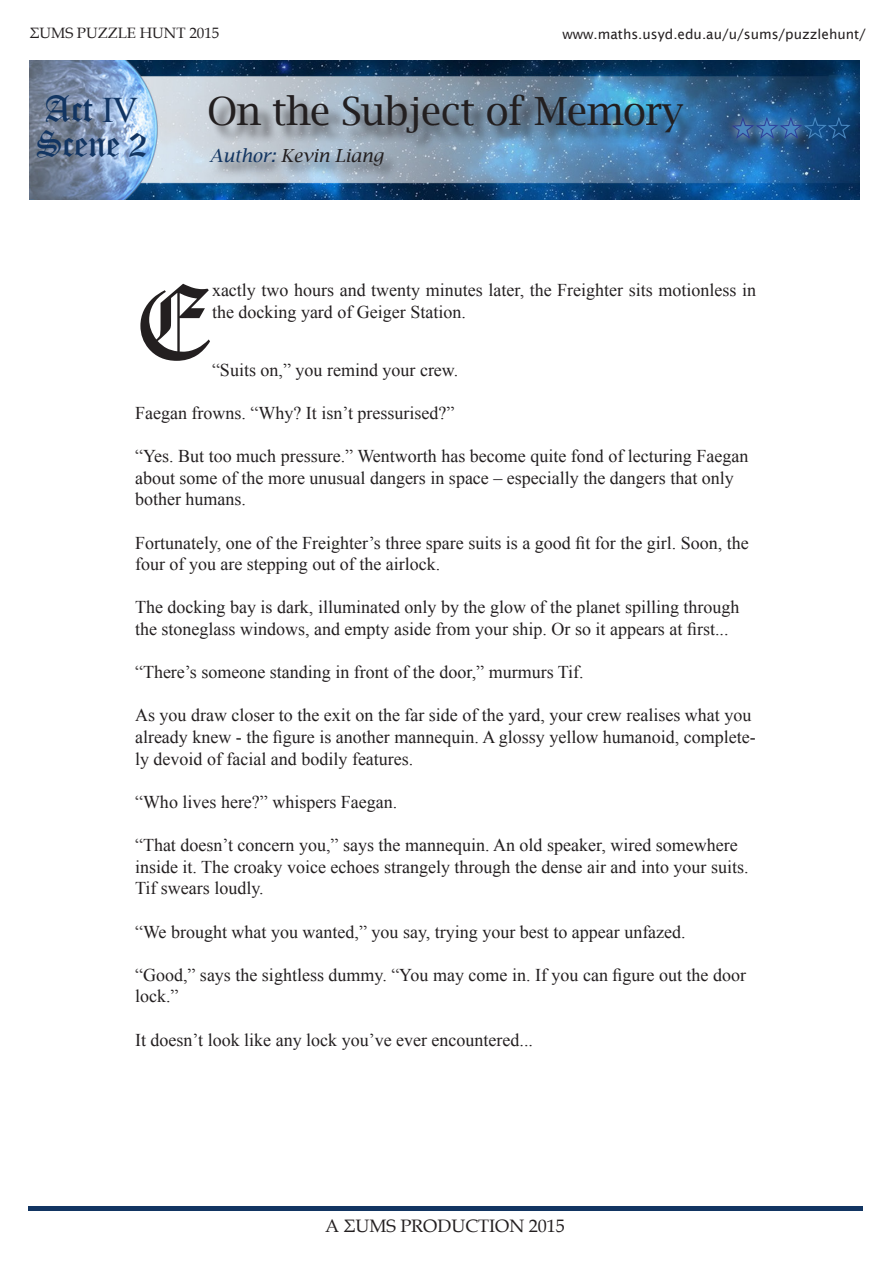
<style>
.page{position:relative;width:893px;height:1263px;background:#fff}
.page>*{position:absolute;margin:0;border:0;box-sizing:border-box;transform-origin:0 0}
.t1{font:105.6px "Old English Text";color:#231f20}
.t2{font:39px "Lucida Bright";letter-spacing:-.02em;color:#231f20}
.t3{font:36px "Old English Text";letter-spacing:-.01em;color:#123562;scale:.85 1}
.t4{font:36px "Old English Text";letter-spacing:-.01em;color:#123562}
.t5{font:18px/21.6px "Times New Roman";color:#231f20}
.t6{font:18px "Book Antiqua";color:#231f20}
.t7{font:italic 18px "Lucida Bright";color:#231f20}
.t8{font:15px "Book Antiqua";color:#231f20}
.t9{font:13.5px "Lucida Sans";color:#231f20}
.s1{font-family:"Times New Roman"}
.s2{color:#123562}
</style>
<div class="page">
<img style="left:30px;top:61px;width:830px;height:138px">
<div style="left:28px;top:1206px;width:835px;height:5px;background:#123562"></div>
<div style="left:212px;top:97px;width:489px;height:54px;background:#231f20;opacity:.75"></div>
<div style="left:211px;top:149px;width:188px;height:32px;background:#231f20;opacity:.75"></div>
<div style="left:735px;top:121px;width:37px;height:35px;background:#231f20;opacity:.75"></div>
<div style="left:724px;top:109px;width:38px;height:38px;background:#fff;opacity:.75"></div>
<div style="left:759px;top:120px;width:37px;height:36px;background:#231f20;opacity:.75"></div>
<div style="left:748px;top:109px;width:38px;height:38px;background:#fff;opacity:.75"></div>
<div style="left:783px;top:120px;width:37px;height:36px;background:#231f20;opacity:.75"></div>
<div style="left:772px;top:109px;width:38px;height:38px;background:#fff;opacity:.75"></div>
<svg style="left:730px;top:117px;width:122px;height:23px;background:#2d5f95"></svg>
<p class="t8" style="left:30px;top:22px;width:191px">ΣUMS PUZZLE HUNT 2015</p>
<p class="t9" style="left:562px;top:26px;width:305px">www.maths.usyd.edu.au/u/sums/puzzlehunt/</p>
<p class="t4" style="left:45px;top:86px;width:95px">Act <span class="s1">IV</span></p>
<p class="t3" style="left:37px;top:121px;width:131px">Scene 2</p>
<p class="t2" style="left:207px;top:88px;width:478px">On the Subject of Memory</p>
<p class="t7" style="left:210px;top:146px;width:175px"><span class="s2">Author:</span> Kevin Liang</p>
<p class="t1" style="left:135px;top:255px;width:78px">E</p>
<p class="t5" style="left:212px;top:279px;width:545px">xactly two hours and twenty minutes later, the Freighter sits motionless in the docking yard of Geiger Station.</p>
<p class="t5" style="left:212px;top:359px;width:248px">“Suits on,” you remind your crew.</p>
<p class="t5" style="left:135px;top:402px;width:321px">Faegan frowns. “Why? It isn’t pressurised?”</p>
<p class="t5" style="left:135px;top:445px;width:615px">“Yes. But too much pressure.” Wentworth has become quite fond of lecturing Faegan about some of the more unusual dangers in space – especially the dangers that only bother humans.</p>
<p class="t5" style="left:135px;top:531px;width:615px">Fortunately, one of the Freighter’s three spare suits is a good fit for the girl. Soon, the four of you are stepping out of the airlock.</p>
<p class="t5" style="left:135px;top:596px;width:606px">The docking bay is dark, illuminated only by the glow of the planet spilling through the stoneglass windows, and empty aside from your ship. Or so it appears at first...</p>
<p class="t5" style="left:135px;top:661px;width:450px">“There’s someone standing in front of the door,” murmurs Tif.</p>
<p class="t5" style="left:135px;top:704px;width:622px">As you draw closer to the exit on the far side of the yard, your crew realises what you already knew - the figure is another mannequin. A glossy yellow humanoid, complete&shy;ly devoid of facial and bodily features.</p>
<p class="t5" style="left:135px;top:791px;width:264px">“Who lives here?” whispers Faegan.</p>
<p class="t5" style="left:135px;top:834px;width:615px">“That doesn’t concern you,” says the mannequin. An old speaker, wired somewhere inside it. The croaky voice echoes strangely through the dense air and into your suits.<br>Tif swears loudly.</p>
<p class="t5" style="left:135px;top:920px;width:552px">“We brought what you wanted,” you say, trying your best to appear unfazed.</p>
<p class="t5" style="left:135px;top:963px;width:612px">“Good,” says the sightless dummy. “You may come in. If you can figure out the door lock.”</p>
<p class="t5" style="left:135px;top:1028px;width:400px">It doesn’t look like any lock you’ve ever encountered...</p>
<p class="t6" style="left:325px;top:1213px;width:241px">A ΣUMS PRODUCTION 2015</p>
</div>
